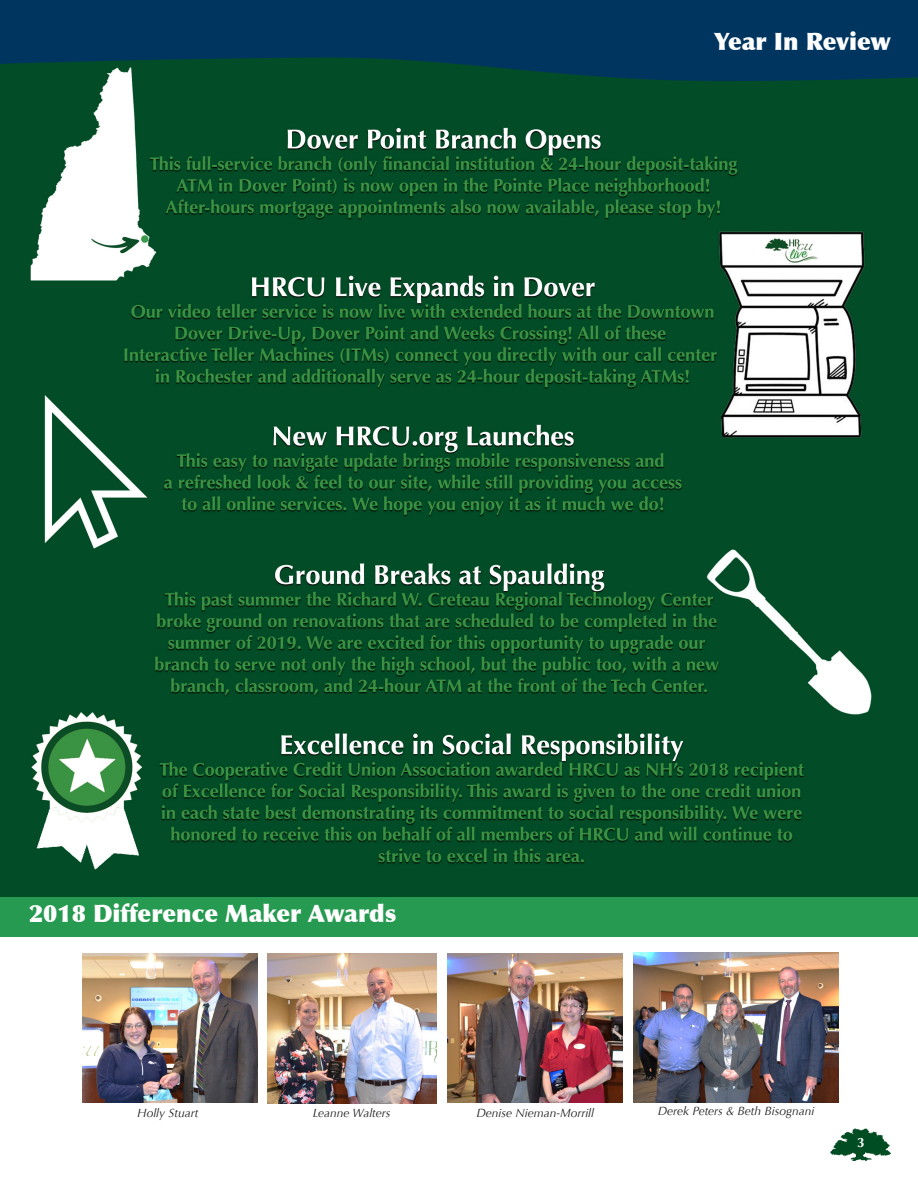
<style>
.page{position:relative;width:918px;height:1188px;background:#fff}
.page>*{position:absolute;margin:0;border:0;box-sizing:border-box;transform-origin:0 0}
.t1{font:900 24px "Optima";color:#fff}
.t2{font:700 13.5px "Optima";color:#fff}
.t3{font:italic 12px "Optima";color:#231f20}
</style>
<div class="page">
<img style="left:0;top:81px;width:917px;height:816px">
<svg style="left:0;top:0;width:918px;height:81px;background:#013957"></svg>
<img style="left:830px;top:1129px;width:61px;height:31px">
<div style="left:0;top:897px;width:918px;height:40px;background:#269a50"></div>
<img style="left:448px;top:954px;width:174px;height:149px">
<img style="left:83px;top:954px;width:174px;height:149px">
<img style="left:633px;top:953px;width:206px;height:150px">
<img style="left:267px;top:954px;width:169px;height:150px">
<p class="t1" style="left:714px;top:27px;width:179px">Year In Review</p>
<p class="t1" style="left:29px;top:899px;width:369px">2018 Difference Maker Awards</p>
<p class="t3" style="left:137px;top:1106px;width:63px">Holly Stuart</p>
<p class="t3" style="left:313px;top:1106px;width:79px">Leanne Walters</p>
<p class="t3" style="left:477px;top:1105px;width:119px">Denise Nieman-Morrill</p>
<p class="t3" style="left:658px;top:1104px;width:158px">Derek Peters &amp; Beth Bisognani</p>
<p class="t2" style="left:857px;top:1135px;width:9px">3</p>
</div>
